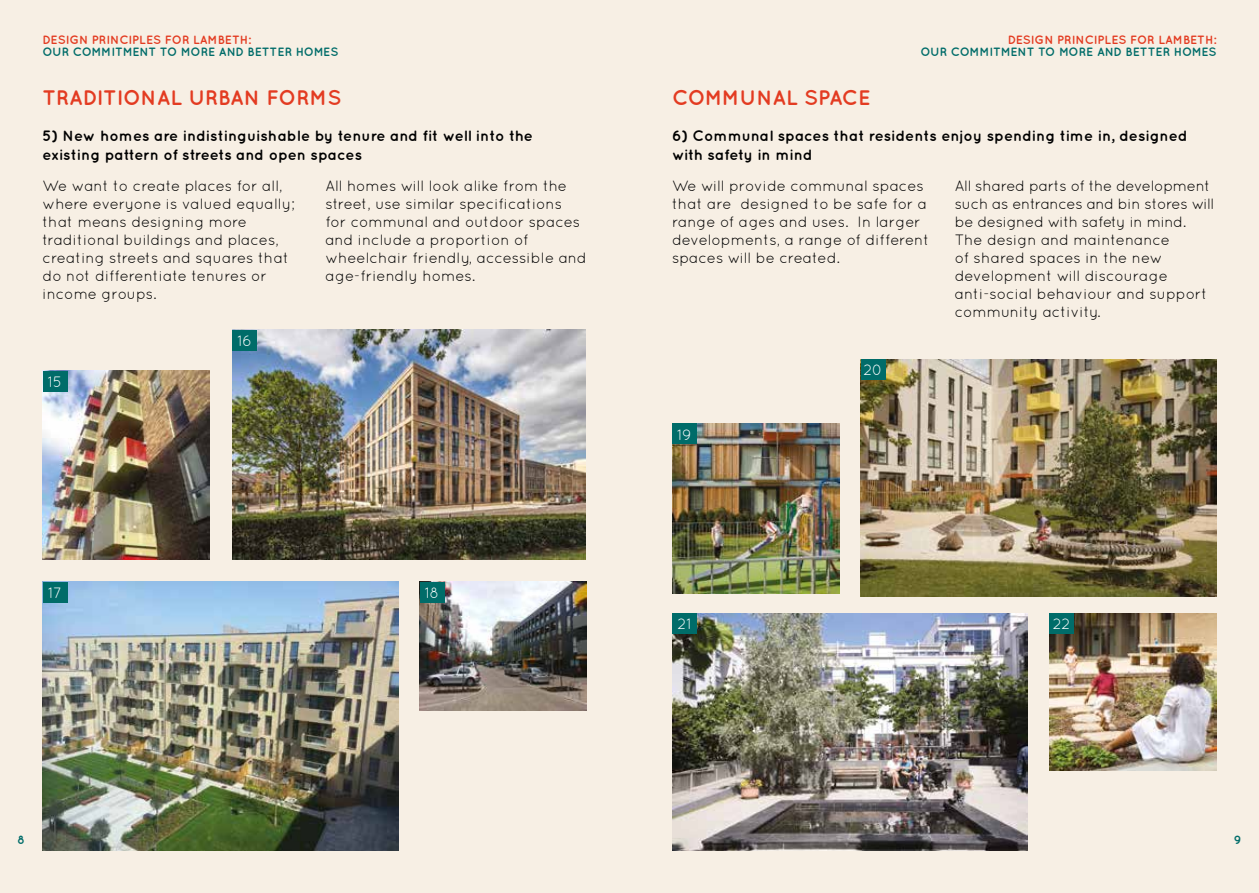
<style>
.page{position:relative;width:1259px;height:893px;background:#f7efe4}
.page>*{position:absolute;margin:0;border:0;box-sizing:border-box;transform-origin:0 0}
.t1{font:700 21px "Quicksand";color:#e33b21}
.t2{font:15px/18px "Quicksand";color:#000}
.t3{font:15px/18px "Quicksand";letter-spacing:-.02em;color:#000}
.t4{font:700 15px/19.5px "Quicksand";color:#000}
.t5{font:15px "Quicksand";color:#fff}
.t6{font:700 12px "Quicksand";letter-spacing:-.005em;color:#006c69}
.t7{font:700 12px "Quicksand";color:#e33b21}
</style>
<div class="page">
<img style="left:43px;top:582px;width:355px;height:268px">
<img style="left:43px;top:371px;width:167px;height:189px">
<img style="left:232px;top:330px;width:353px;height:230px">
<img style="left:672px;top:613px;width:356px;height:237px">
<img style="left:672px;top:423px;width:167px;height:170px">
<img style="left:1049px;top:613px;width:167px;height:158px">
<img style="left:860px;top:359px;width:356px;height:237px">
<div style="left:43px;top:371px;width:25px;height:21px;background:#006c69"></div>
<div style="left:232px;top:330px;width:25px;height:20px;background:#006c69"></div>
<div style="left:43px;top:582px;width:25px;height:21px;background:#006c69"></div>
<div style="left:672px;top:423px;width:25px;height:21px;background:#006c69"></div>
<div style="left:860px;top:359px;width:25px;height:21px;background:#006c69"></div>
<div style="left:672px;top:613px;width:25px;height:21px;background:#006c69"></div>
<div style="left:1049px;top:613px;width:25px;height:21px;background:#006c69"></div>
<img style="left:420px;top:582px;width:167px;height:128px">
<div style="left:420px;top:582px;width:25px;height:21px;background:#006c69"></div>
<p class="t7" style="left:43px;top:32px;width:210px">DESIGN PRINCIPLES FOR LAMBETH:</p>
<p class="t6" style="left:43px;top:44px;width:297px">OUR COMMITMENT TO MORE AND BETTER HOMES</p>
<p class="t7" style="left:1007px;top:32px;width:210px">DESIGN PRINCIPLES FOR LAMBETH:</p>
<p class="t6" style="left:920px;top:44px;width:297px">OUR COMMITMENT TO MORE AND BETTER HOMES</p>
<h1 class="t1" style="left:43px;top:85px;width:300px">TRADITIONAL URBAN FORMS</h1>
<h1 class="t1" style="left:672px;top:85px;width:200px">COMMUNAL SPACE</h1>
<p class="t4" style="left:43px;top:125px;width:492px">5) New homes are indistinguishable by tenure and fit well into the existing pattern of streets and open spaces</p>
<p class="t2" style="left:43px;top:177px;width:254px">We want to create places for all, where everyone is valued equally; that means designing more traditional buildings and places, creating streets and squares that do not differentiate tenures or income groups.</p>
<p class="t2" style="left:325px;top:177px;width:263px">All homes will look alike from the street, use similar specifications for communal and outdoor spaces and include a proportion of wheelchair friendly, accessible and age-friendly homes.</p>
<p class="t4" style="left:672px;top:125px;width:517px">6) Communal spaces that residents enjoy spending time in, designed with safety in mind</p>
<p class="t2" style="left:672px;top:177px;width:259px">We will provide communal spaces that are designed to be safe for a range of ages and uses. In larger developments, a range of different spaces will be created.</p>
<p class="t3" style="left:955px;top:177px;width:261px">All shared parts of the development such as entrances and bin stores will be designed with safety in mind.<br>The design and maintenance<br>of shared spaces in the new development will discourage anti-social behaviour and support community activity.</p>
<p class="t5" style="left:48px;top:373px;width:16px">15</p>
<p class="t5" style="left:48px;top:584px;width:15px">17</p>
<p class="t5" style="left:237px;top:332px;width:16px">16</p>
<p class="t5" style="left:425px;top:584px;width:16px">18</p>
<p class="t5" style="left:677px;top:426px;width:16px">19</p>
<p class="t5" style="left:863px;top:362px;width:21px">20</p>
<p class="t5" style="left:677px;top:615px;width:15px">21</p>
<p class="t5" style="left:1052px;top:615px;width:19px">22</p>
<p class="t6" style="left:17px;top:833px;width:9px">8</p>
<p class="t6" style="left:1233px;top:833px;width:9px">9</p>
</div>
